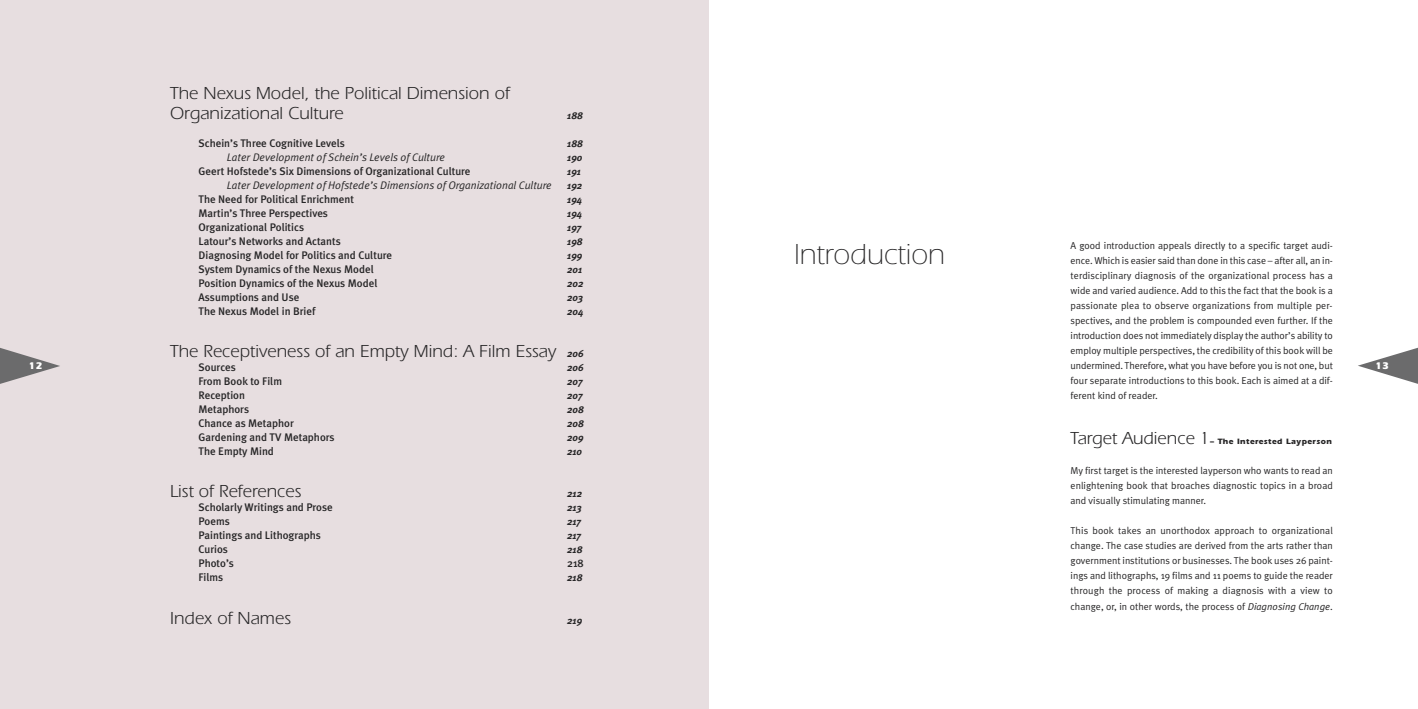
<style>
.page{position:relative;width:1418px;height:709px;background:#fff}
.page>*{position:absolute;margin:0;border:0;box-sizing:border-box;transform-origin:0 0}
.t1{font:300 30px "Itc Eras";color:#272627}
.t2{font:18px/20px "Itc Eras";color:#272627}
.t3{font:500 11px "Meta Plus";color:#272627}
.t4{font:italic 11px "Meta Plus Normal";color:#272627}
.t5{font:10px/15px "Meta Plus Normal";color:#272627;text-align:justify}
.t6{font:italic 700 10px "Meta Plus";color:#272627}
.t7{font:700 10px "Itc Eras";color:#fff}
.t8{font:700 8px "Itc Eras";letter-spacing:.05em;color:#272627}
.s1{font-family:"Meta Plus";font-weight:700;font-style:italic;font-size:10px}
.s2{font-style:italic}
</style>
<div class="page">
<div style="left:0;top:0;width:709px;height:709px;background:#e7dee0"></div>
<svg style="left:1358px;top:348px;width:59px;height:36px"></svg>
<svg style="left:0;top:348px;width:60px;height:36px"></svg>
<p class="t7" style="left:29px;top:362px;width:15px">12</p>
<h2 class="t2" style="left:170px;top:85px;width:341px">The Nexus Model, the Political Dimension of<br>Organizational Culture</h2>
<p class="t6" style="left:567px;top:110px;width:18px">188</p>
<p class="t3" style="left:198px;top:137px;width:148px">Schein’s Three Cognitive Levels</p>
<p class="t6" style="left:567px;top:138px;width:18px">188</p>
<p class="t4" style="left:227px;top:151px;width:220px">Later Development ofSchein’s Levels of Culture</p>
<p class="t6" style="left:567px;top:152px;width:17px">190</p>
<p class="t3" style="left:198px;top:165px;width:273px">Geert Hofstede’s Six Dimensions of Organizational Culture</p>
<p class="t6" style="left:567px;top:166px;width:15px">191</p>
<p class="t4" style="left:227px;top:179px;width:326px">Later Development of Hofstede’s Dimensions of Organizational Culture</p>
<p class="t6" style="left:567px;top:180px;width:17px">192</p>
<p class="t3" style="left:198px;top:193px;width:157px">The Need for Political Enrichment</p>
<p class="t6" style="left:567px;top:194px;width:17px">194</p>
<p class="t3" style="left:198px;top:207px;width:131px">Martin’s Three Perspectives</p>
<p class="t6" style="left:567px;top:208px;width:17px">194</p>
<p class="t3" style="left:198px;top:221px;width:107px">Organizational Politics</p>
<p class="t6" style="left:567px;top:222px;width:16px">197</p>
<p class="t3" style="left:198px;top:235px;width:144px">Latour’s Networks and Actants</p>
<p class="t6" style="left:567px;top:236px;width:17px">198</p>
<p class="t3" style="left:198px;top:249px;width:195px">Diagnosing Model for Politics and Culture</p>
<p class="t6" style="left:567px;top:250px;width:17px">199</p>
<p class="t3" style="left:198px;top:263px;width:177px">System Dynamics of the Nexus Model</p>
<p class="t6" style="left:567px;top:264px;width:17px">201</p>
<p class="t3" style="left:198px;top:277px;width:180px">Position Dynamics of the Nexus Model</p>
<p class="t6" style="left:567px;top:278px;width:18px">202</p>
<p class="t3" style="left:198px;top:291px;width:102px">Assumptions and Use</p>
<p class="t6" style="left:567px;top:292px;width:18px">203</p>
<p class="t3" style="left:198px;top:305px;width:118px">The Nexus Model in Brief</p>
<p class="t6" style="left:567px;top:306px;width:18px">204</p>
<h2 class="t2" style="left:170px;top:343px;width:415px">The Receptiveness of an Empty Mind: A Film Essay <span class="s1">206</span></h2>
<p class="t3" style="left:198px;top:361px;width:39px">Sources</p>
<p class="t6" style="left:567px;top:362px;width:18px">206</p>
<p class="t3" style="left:198px;top:375px;width:85px">From Book to Film</p>
<p class="t6" style="left:567px;top:376px;width:17px">207</p>
<p class="t3" style="left:198px;top:389px;width:48px">Reception</p>
<p class="t6" style="left:567px;top:390px;width:17px">207</p>
<p class="t3" style="left:198px;top:403px;width:52px">Metaphors</p>
<p class="t6" style="left:567px;top:404px;width:18px">208</p>
<p class="t3" style="left:198px;top:417px;width:97px">Chance as Metaphor</p>
<p class="t6" style="left:567px;top:418px;width:18px">208</p>
<p class="t3" style="left:198px;top:431px;width:138px">Gardening and TV Metaphors</p>
<p class="t6" style="left:567px;top:432px;width:18px">209</p>
<p class="t3" style="left:198px;top:445px;width:77px">The Empty Mind</p>
<p class="t6" style="left:567px;top:446px;width:16px">210</p>
<h2 class="t2" style="left:170px;top:483px;width:133px">List of References</h2>
<p class="t6" style="left:567px;top:488px;width:16px">212</p>
<p class="t3" style="left:198px;top:501px;width:136px">Scholarly Writings and Prose</p>
<p class="t6" style="left:567px;top:502px;width:16px">213</p>
<p class="t3" style="left:198px;top:515px;width:33px">Poems</p>
<p class="t6" style="left:567px;top:516px;width:15px">217</p>
<p class="t3" style="left:198px;top:529px;width:124px">Paintings and Lithographs</p>
<p class="t6" style="left:567px;top:530px;width:15px">217</p>
<p class="t3" style="left:198px;top:543px;width:31px">Curios</p>
<p class="t6" style="left:567px;top:544px;width:17px">218</p>
<p class="t3" style="left:198px;top:557px;width:37px">Photo’s</p>
<p class="t3" style="left:567px;top:557px;width:18px">218</p>
<p class="t3" style="left:198px;top:571px;width:26px">Films</p>
<p class="t6" style="left:567px;top:572px;width:17px">218</p>
<h2 class="t2" style="left:170px;top:609px;width:122px">Index of Names</h2>
<p class="t6" style="left:567px;top:614px;width:17px">219</p>
<h1 class="t1" style="left:794px;top:244px;width:152px">Introduction</h1>
<p class="t5" style="left:1070px;top:238px;width:264px">A good introduction appeals directly to a specific target audi&shy;ence. Which is easier said than done in this case – after all, an in&shy;terdisciplinary diagnosis of the organizational process has a wide and varied audience. Add to this the fact that the book is a passionate plea to observe organizations from multiple per&shy;spectives, and the problem is compounded even further. If the introduction does not immediately display the author’s ability to employ multiple perspectives, the credibility of this book will be undermined. Therefore, what you have before you is not one, but four separate introductions to this book. Each is aimed at a dif&shy;ferent kind of reader.</p>
<h2 class="t2" style="left:1070px;top:430px;width:141px">Target Audience 1</h2>
<p class="t8" style="left:1210px;top:439px;width:123px">– The Interested Layperson</p>
<p class="t5" style="left:1070px;top:463px;width:264px">My first target is the interested layperson who wants to read an enlightening book that broaches diagnostic topics in a broad and visually stimulating manner.</p>
<p class="t5" style="left:1070px;top:523px;width:264px">This book takes an unorthodox approach to organizational change. The case studies are derived from the arts rather than government institutions or businesses. The book uses 26 paint&shy;ings and lithographs, 19 films and 11 poems to guide the reader through the process of making a diagnosis with a view to change, or, in other words, the process of <span class="s2">Diagnosing Change</span>.</p>
<p class="t7" style="left:1375px;top:362px;width:15px">13</p>
</div>
